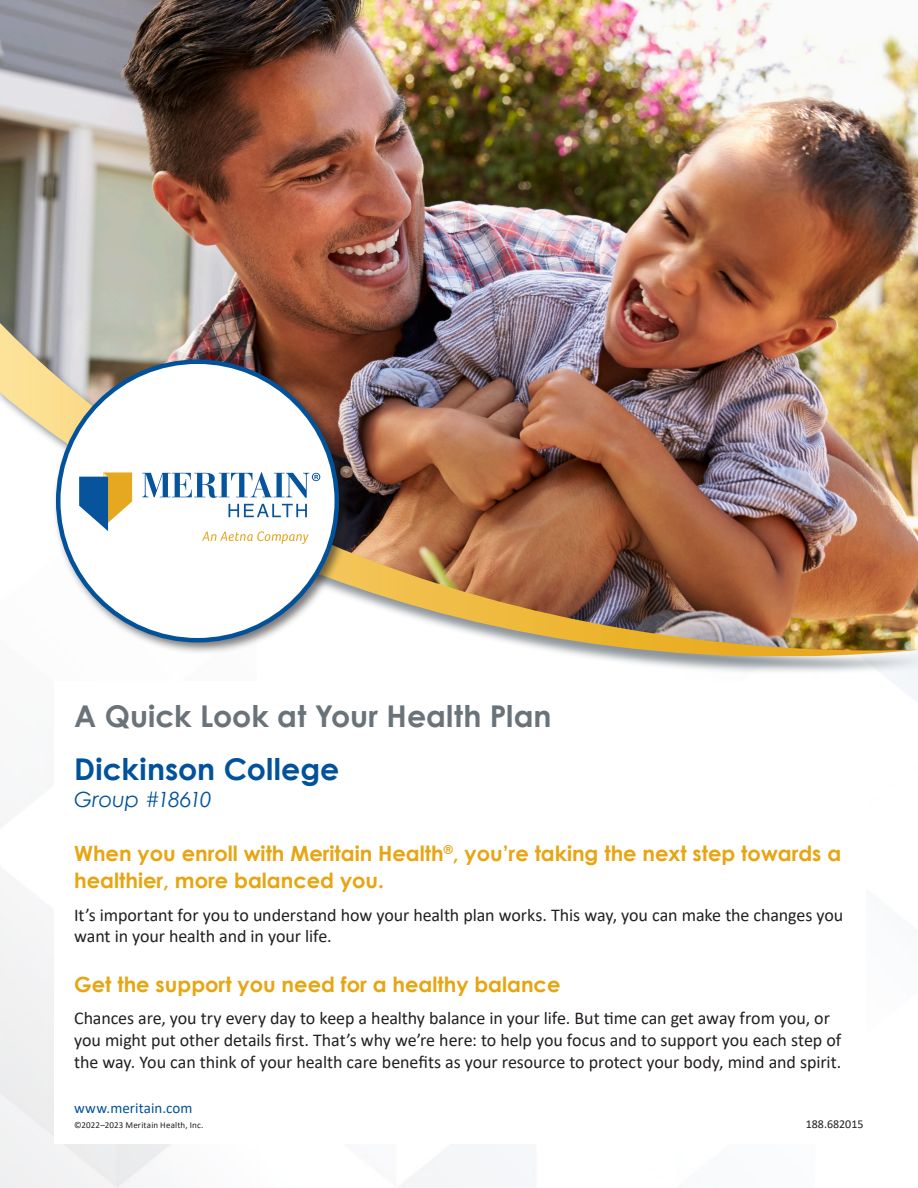
<style>
.page{position:relative;width:918px;height:1188px;background:#fff}
.page>*{position:absolute;margin:0;border:0;box-sizing:border-box;transform-origin:0 0}
.t1{font:700 30px "Century Gothic";letter-spacing:.005em;color:#697379}
.t2{font:700 30px "Century Gothic";letter-spacing:.005em;color:#01529a}
.Bullet_-_Gold_Square{font:700 21px/27px "Century Gothic";color:#e7a512}
.t3{font:italic 21px "Century Gothic";letter-spacing:-.015em;color:#01529a}
.Bullet_-_Gold_Square-2{font:18px/21.6px "Calibri";letter-spacing:-.005em;color:#231f20}
.t4{font:15px "Calibri";letter-spacing:.005em;color:#01529a}
.t5{font:12px "Calibri";color:#231f20}
.t6{font:9px "Calibri";letter-spacing:.02em;color:#231f20}
</style>
<div class="page">
<img style="left:0;top:0;width:918px;height:312px">
<img style="left:0;top:312px;width:918px;height:377px">
<div style="left:53px;top:356px;width:299px;height:299px;background:#231f20;opacity:.6"></div>
<div style="left:58px;top:362px;width:279px;height:278px;background:#fff;border-radius:50%"></div>
<svg style="left:79px;top:472px;width:53px;height:59px"></svg>
<svg style="left:229px;top:504px;width:78px;height:13px"></svg>
<svg style="left:202px;top:531px;width:107px;height:13px"></svg>
<svg style="left:142px;top:472px;width:178px;height:26px"></svg>
<p class="t1" style="left:74px;top:694px;width:479px">A Quick Look at Your Health Plan</p>
<p class="t2" style="left:74px;top:746px;width:267px">Dickinson College</p>
<p class="t3" style="left:74px;top:785px;width:139px">Group #18610</p>
<p class="Bullet_-_Gold_Square" style="left:74px;top:839px;width:769px">When you enroll with Meritain Health<sup>®</sup>, you’re taking the next step towards a healthier, more balanced you.</p>
<p class="Bullet_-_Gold_Square-2" style="left:74px;top:904px;width:771px">It’s important for you to understand how your health plan works. This way, you can make the changes you want in your health and in your life.</p>
<p class="Bullet_-_Gold_Square" style="left:74px;top:970px;width:488px">Get the support you need for a healthy balance</p>
<p class="Bullet_-_Gold_Square-2" style="left:74px;top:1007px;width:769px">Chances are, you try every day to keep a healthy balance in your life. But time can get away from you, or you might put other details first. That’s why we’re here: to help you focus and to support you each step of the way. You can think of your health care benefits as your resource to protect your body, mind and spirit.</p>
<p class="t4" style="left:74px;top:1098px;width:120px">www.meritain.com</p>
<p class="t6" style="left:74px;top:1119px;width:131px">©2022–2023 Meritain Health, Inc.</p>
<p class="t5" style="left:806px;top:1115px;width:59px">188.682015</p>
</div>
